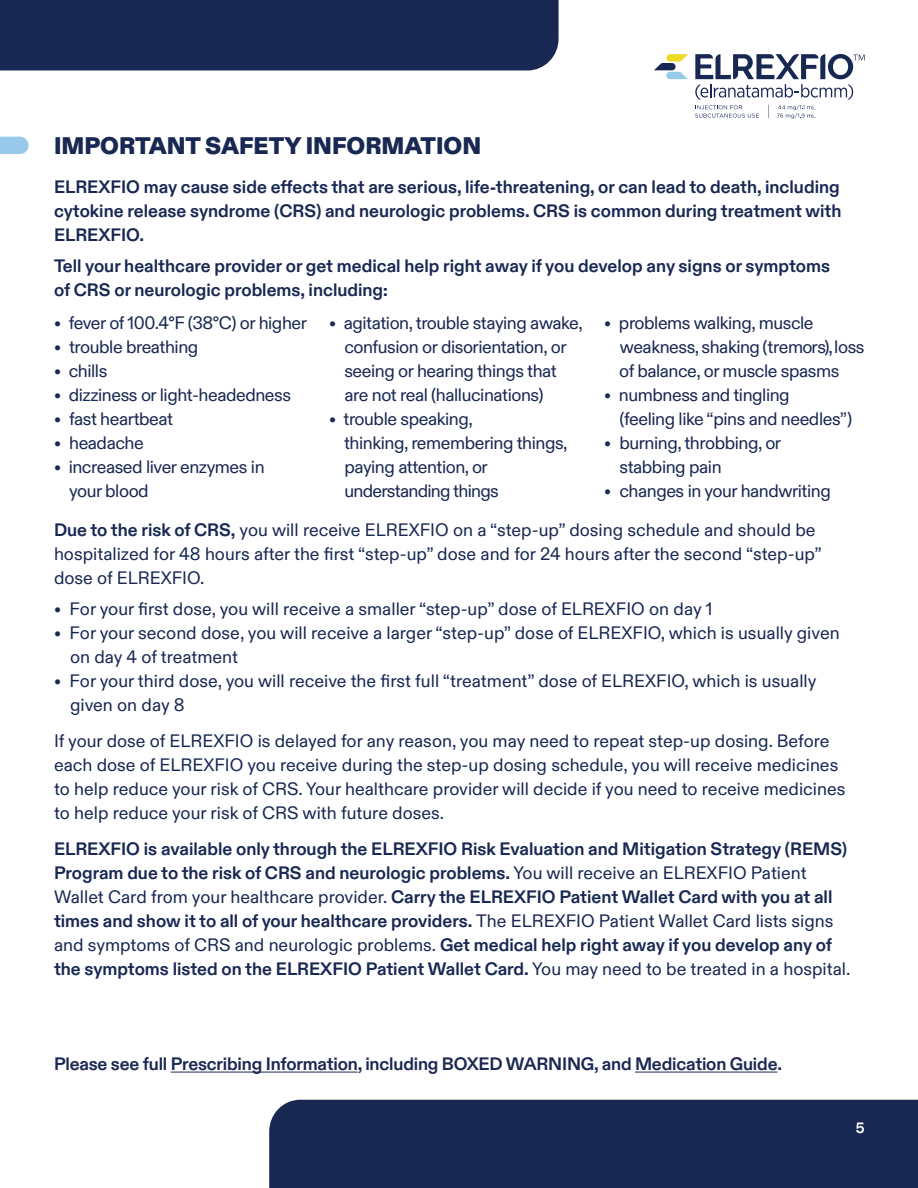
<style>
.page{position:relative;width:918px;height:1188px;background:#fff}
.page>*{position:absolute;margin:0;border:0;box-sizing:border-box;transform-origin:0 0}
.t1{font:900 24px "Pfizer Diatype";color:#182853}
.t2{font:700 18px/24px "Pfizer Diatype";color:#182853}
.t3{font:18px/24px "Pfizer Diatype";letter-spacing:-.005em;color:#182853}
.t4{font:18px/24px "Pfizer Diatype";letter-spacing:-.025em;color:#182853}
.t5{font:700 18px "Pfizer Diatype";letter-spacing:-.01em;color:#1a2852}
.t6{font:700 15px "Pfizer Diatype";color:#fff}
.s1{font-weight:700}
.s2{font-weight:400}
</style>
<div class="page">
<div style="left:269px;top:1100px;width:649px;height:88px;background:#182853"></div>
<svg style="left:654px;top:54px;width:34px;height:25px"></svg>
<svg style="left:695px;top:54px;width:170px;height:65px"></svg>
<svg style="left:0;top:137px;width:29px;height:17px"></svg>
<div style="left:0;top:0;width:559px;height:71px;background:#182853"></div>
<hr style="left:171px;top:1072px;width:187px;height:1px;background:#1a2852">
<hr style="left:635px;top:1072px;width:142px;height:1px;background:#1a2852">
<h1 class="t1" style="left:54px;top:131px;width:429px">IMPORTANT SAFETY INFORMATION</h1>
<p class="t2" style="left:54px;top:175px;width:789px;text-align:justify">ELREXFIO may cause side effects that are serious, life-threatening, or can lead to death, including cytokine release syndrome (CRS) and neurologic problems. CRS is common during treatment with ELREXFIO.</p>
<p class="t2" style="left:54px;top:254px;width:778px">Tell your healthcare provider or get medical help right away if you develop any signs or symptoms of CRS or neurologic problems, including:</p>
<p class="t4" style="left:54px;top:311px;width:255px">• fever of 100.4°F (38°C) or higher</p>
<p class="t4" style="left:54px;top:335px;width:146px">• trouble breathing</p>
<p class="t3" style="left:54px;top:359px;width:55px">• chills</p>
<p class="t4" style="left:54px;top:383px;width:239px">• dizziness or light-headedness</p>
<p class="t4" style="left:54px;top:407px;width:121px">• fast heartbeat</p>
<p class="t4" style="left:54px;top:431px;width:91px">• headache</p>
<p class="t4" style="left:69px;top:455px;width:197px;text-indent:-15px">• increased liver enzymes in your blood</p>
<p class="t4" style="left:619px;top:311px;width:247px;text-indent:-15px">• problems walking, muscle weakness, shaking (tremors), loss of balance, or muscle spasms</p>
<p class="t4" style="left:620px;top:383px;width:234px;text-indent:-15px">• numbness and tingling<br>(feeling like “pins and needles”)</p>
<p class="t4" style="left:620px;top:431px;width:163px;text-indent:-15px">• burning, throbbing, or stabbing pain</p>
<p class="t4" style="left:604px;top:479px;width:228px">• changes in your handwriting</p>
<p class="t4" style="left:344px;top:311px;width:240px;text-indent:-15px">• agitation, trouble staying awake, confusion or disorientation, or seeing or hearing things that are not real (hallucinations)</p>
<p class="t4" style="left:344px;top:407px;width:225px;text-indent:-15px">• trouble speaking,<br>thinking, remembering things, paying attention, or understanding things</p>
<p class="t3" style="left:54px;top:518px;width:769px"><span class="s1">Due to the risk of CRS,</span> you will receive ELREXFIO on a “step-up” dosing schedule and should be hospitalized for 48 hours after the first “step-up” dose and for 24 hours after the second “step-up” dose of ELREXFIO.</p>
<p class="t3" style="left:54px;top:597px;width:660px">• For your first dose, you will receive a smaller “step-up” dose of ELREXFIO on day 1</p>
<p class="t3" style="left:70px;top:621px;width:771px;text-indent:-16px">• For your second dose, you will receive a larger “step-up” dose of ELREXFIO, which is usually given on day 4 of treatment</p>
<p class="t3" style="left:70px;top:669px;width:748px;text-indent:-16px">• For your third dose, you will receive the first full “treatment” dose of ELREXFIO, which is usually given on day 8</p>
<p class="t3" style="left:54px;top:729px;width:793px">If your dose of ELREXFIO is delayed for any reason, you may need to repeat step-up dosing. Before each dose of ELREXFIO you receive during the step-up dosing schedule, you will receive medicines to help reduce your risk of CRS. Your healthcare provider will decide if you need to receive medicines to help reduce your risk of CRS with future doses.</p>
<p class="t2" style="left:54px;top:837px;width:798px">ELREXFIO is available only through the ELREXFIO Risk Evaluation and Mitigation Strategy (REMS)<br>Program due to the risk of CRS and neurologic problems. <span class="s2">You will receive an ELREXFIO Patient Wallet Card from your healthcare provider.</span> Carry the ELREXFIO Patient Wallet Card with you at all times and show it to all of your healthcare providers. <span class="s2">The ELREXFIO Patient Wallet Card lists signs and symptoms of CRS and neurologic problems.</span> Get medical help right away if you develop any of the symptoms listed on the ELREXFIO Patient Wallet Card. <span class="s2">You may need to be treated in a hospital.</span></p>
<p class="t5" style="left:54px;top:1053px;width:730px">Please see full Prescribing Information, including BOXED WARNING, and Medication Guide.</p>
<p class="t6" style="left:856px;top:1120px;width:10px">5</p>
</div>
